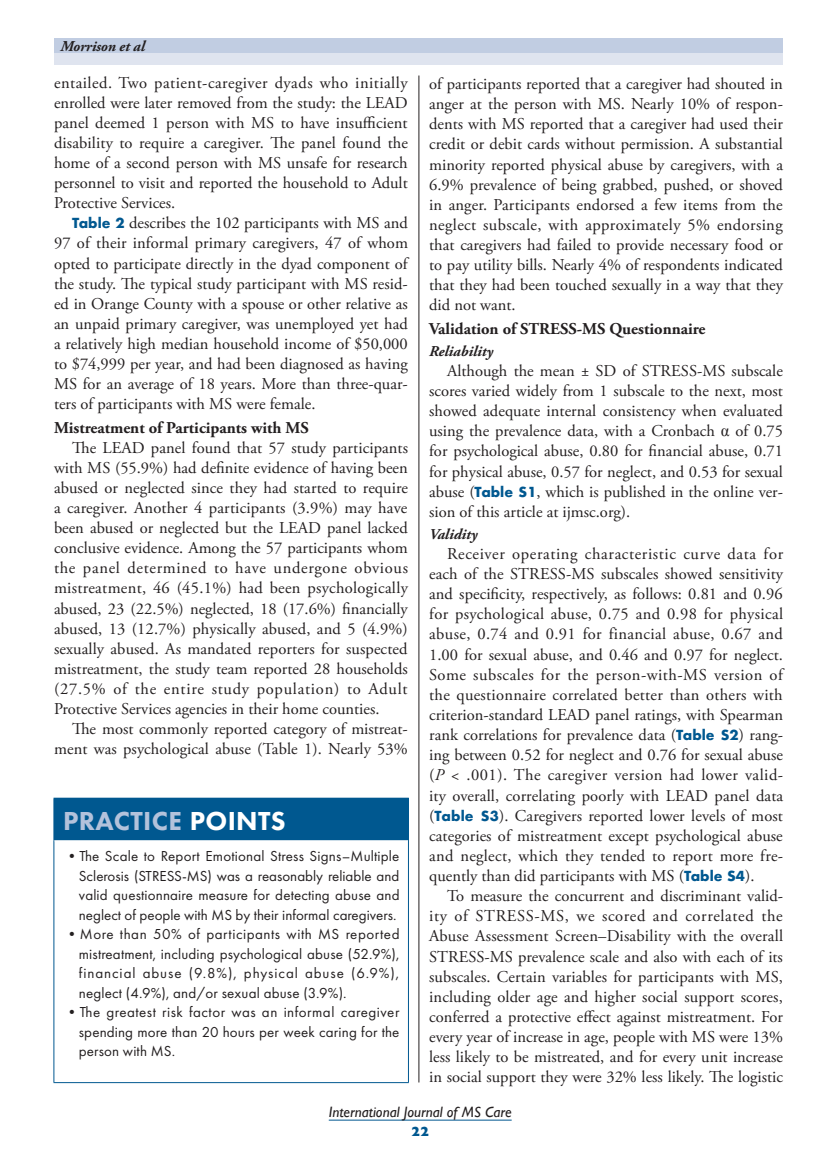
<style>
.page{position:relative;width:837px;height:1161px;background:#fff}
.page>*{position:absolute;margin:0;border:0;box-sizing:border-box;transform-origin:0 0}
.t1{font:800 27px "Futura PT";letter-spacing:.01em;color:#b3c2db}
.Text_-_No_Widows{font:16.5px/20.1px "Adobe Garamond Pro";color:#231f20;text-align:justify}
.L2_Subhead__black_2{font:700 16.5px "Adobe Garamond Pro";color:#231f20}
.Practice_Points{font:15px/19.5px "Futura PT";letter-spacing:.01em;color:#231f20;text-align:justify}
.t2{font:italic 15px "Gill Sans";color:#231f20}
.L3_Subhead__black_2{font:italic 700 15px "Adobe Garamond Pro";color:#231f20}
.Running_Head{font:italic 700 15px "Adobe Garamond Pro";letter-spacing:-.01em;color:#231f20}
.t3{font:800 13.5px "Gill Sans Nova";color:#005890}
.s1{font-family:"Futura";font-weight:700;font-size:13.5px;color:#005890}
.s2{color:#fff}
.s3{font-family:"Times New Roman"}
.s4{font-style:italic}
</style>
<div class="page">
<div style="left:54px;top:53px;width:729px;height:12px;background:#dfe4ef"></div>
<hr style="left:329px;top:1120px;width:183px;height:1px;background:#005890">
<div style="left:54px;top:38px;width:729px;height:15px;background:#c1cde2"></div>
<hr style="left:419px;top:76px;width:1px;height:1006px;background:#231f20">
<div style="left:54px;top:798px;width:354px;height:43px;background:#005890"></div>
<hr style="left:54px;top:798px;width:355px;height:1px;background:#005890">
<hr style="left:408px;top:799px;width:1px;height:42px;background:#005890">
<hr style="left:54px;top:841px;width:1px;height:241px;background:#005890">
<hr style="left:408px;top:841px;width:1px;height:241px;background:#005890">
<hr style="left:54px;top:1082px;width:355px;height:1px;background:#005890">
<hr style="left:54px;top:840px;width:354px;height:1px;background:#fff">
<p class="Running_Head" style="left:60px;top:38px;width:86px">Morrison et al</p>
<p class="Text_-_No_Widows" style="left:54px;top:73px;width:356px">entailed. Two patient-caregiver dyads who initially enrolled were later removed from the study: the LEAD panel deemed 1 person with MS to have insufficient disability to require a caregiver. The panel found the home of a second person with MS unsafe for research personnel to visit and reported the household to Adult Protective Services.</p>
<p class="Text_-_No_Widows" style="left:54px;top:214px;width:356px;text-indent:18px"><span class="s1">Table 2</span> describes the 102 participants with MS and 97 of their informal primary caregivers, 47 of whom opted to participate directly in the dyad component of the study. The typical study participant with MS resid&shy;ed in Orange County with a spouse or other relative as an unpaid primary caregiver, was unemployed yet had a relatively high median household income of $50,000 to $74,999 per year, and had been diagnosed as having MS for an average of 18 years. More than three-quar&shy;ters of participants with MS were female.</p>
<p class="L2_Subhead__black_2" style="left:54px;top:418px;width:256px">Mistreatment of Participants with MS</p>
<p class="Text_-_No_Widows" style="left:54px;top:438px;width:356px;text-indent:18px">The LEAD panel found that 57 study participants with MS (55.9%) had definite evidence of having been abused or neglected since they had started to require a caregiver. Another 4 participants (3.9%) may have been abused or neglected but the LEAD panel lacked conclusive evidence. Among the 57 participants whom the panel determined to have undergone obvious mistreatment, 46 (45.1%) had been psychologically abused, 23 (22.5%) neglected, 18 (17.6%) financially abused, 13 (12.7%) physically abused, and 5 (4.9%) sexually abused. As mandated reporters for suspected mistreatment, the study team reported 28 households (27.5% of the entire study population) to Adult Protective Services agencies in their home counties.</p>
<p class="Text_-_No_Widows" style="left:54px;top:720px;width:355px;text-align:right">The most commonly reported category of mistreat&shy;ment was psychological abuse (Table 1). Nearly 53%</p>
<p class="t1" style="left:63px;top:804px;width:224px">PRACTICE <span class="s2">POINTS</span></p>
<p class="Practice_Points" style="left:79px;top:846px;width:322px;text-indent:-15px">•The Scale to Report Emotional Stress Signs–Multiple Sclerosis (STRESS-MS) was a reasonably reliable and valid questionnaire measure for detecting abuse and neglect of people with MS by their informal caregivers.</p>
<p class="Practice_Points" style="left:79px;top:924px;width:322px;text-indent:-15px">•More than 50% of participants with MS reported mistreatment, including psychological abuse (52.9%), financial abuse (9.8%), physical abuse (6.9%), neglect (4.9%), and/or sexual abuse (3.9%).</p>
<p class="Practice_Points" style="left:79px;top:1002px;width:322px;text-indent:-15px">•The greatest risk factor was an informal caregiver spending more than 20 hours per week caring for the person with MS.</p>
<p class="Text_-_No_Widows" style="left:429px;top:74px;width:355px">of participants reported that a caregiver had shouted in anger at the person with MS. Nearly 10% of respon&shy;dents with MS reported that a caregiver had used their credit or debit cards without permission. A substantial minority reported physical abuse by caregivers, with a 6.9% prevalence of being grabbed, pushed, or shoved in anger. Participants endorsed a few items from the neglect subscale, with approximately 5% endorsing that caregivers had failed to provide necessary food or to pay utility bills. Nearly 4% of respondents indicated that they had been touched sexually in a way that they did not want.</p>
<p class="L2_Subhead__black_2" style="left:429px;top:319px;width:278px">Validation of STRESS-MS Questionnaire</p>
<p class="L3_Subhead__black_2" style="left:429px;top:342px;width:65px">Reliability</p>
<p class="Text_-_No_Widows" style="left:429px;top:361px;width:355px;text-indent:18px">Although the mean ± SD of STRESS-MS subscale scores varied widely from 1 subscale to the next, most showed adequate internal consistency when evaluated using the prevalence data, with a Cronbach <span class="s3">α</span> of 0.75 for psychological abuse, 0.80 for financial abuse, 0.71 for physical abuse, 0.57 for neglect, and 0.53 for sexual abuse (<span class="s1">Table S1</span>, which is published in the online ver&shy;sion of this article at ijmsc.org).</p>
<p class="L3_Subhead__black_2" style="left:429px;top:525px;width:50px">Validity</p>
<p class="Text_-_No_Widows" style="left:429px;top:544px;width:356px;text-indent:18px">Receiver operating characteristic curve data for each of the STRESS-MS subscales showed sensitivity and specificity, respectively, as follows: 0.81 and 0.96 for psychological abuse, 0.75 and 0.98 for physical abuse, 0.74 and 0.91 for financial abuse, 0.67 and 1.00 for sexual abuse, and 0.46 and 0.97 for neglect.<br>Some subscales for the person-with-MS version of the questionnaire correlated better than others with criterion-standard LEAD panel ratings, with Spearman rank correlations for prevalence data (<span class="s1">Table S2</span>) rang&shy;ing between 0.52 for neglect and 0.76 for sexual abuse (<span class="s4">P</span> &lt; .001). The caregiver version had lower valid&shy;ity overall, correlating poorly with LEAD panel data (<span class="s1">Table S3</span>). Caregivers reported lower levels of most categories of mistreatment except psychological abuse and neglect, which they tended to report more fre&shy;quently than did participants with MS (<span class="s1">Table S4</span>).</p>
<p class="Text_-_No_Widows" style="left:429px;top:887px;width:356px;text-indent:18px">To measure the concurrent and discriminant valid&shy;ity of STRESS-MS, we scored and correlated the Abuse Assessment Screen–Disability with the overall STRESS-MS prevalence scale and also with each of its subscales. Certain variables for participants with MS, including older age and higher social support scores, conferred a protective effect against mistreatment. For every year of increase in age, people with MS were 13% less likely to be mistreated, and for every unit increase in social support they were 32% less likely. The logistic</p>
<p class="t2" style="left:329px;top:1103px;width:184px">International Journal of MS Care</p>
<p class="t3" style="left:411px;top:1123px;width:20px">22</p>
</div>
